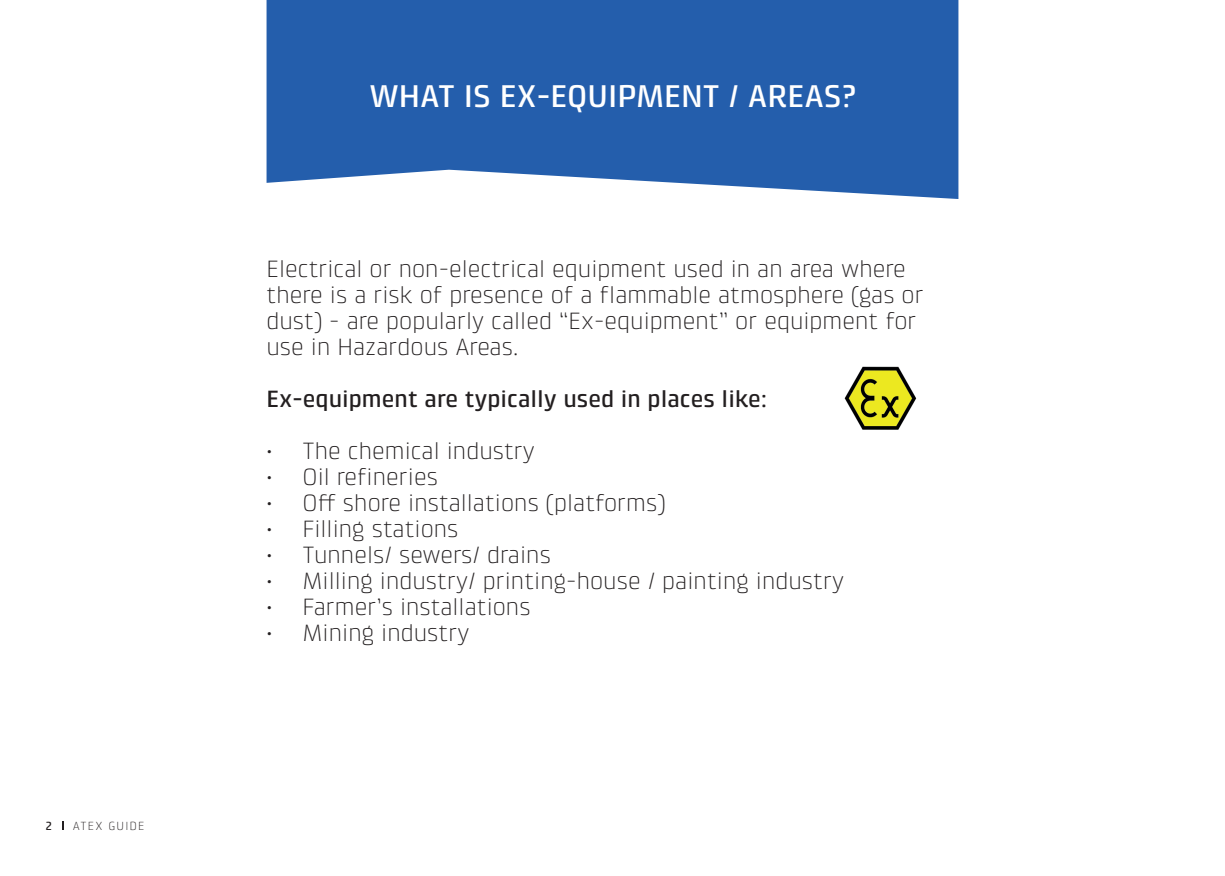
<style>
.page{position:relative;width:1225px;height:876px;background:#fff}
.page>*{position:absolute;margin:0;border:0;box-sizing:border-box;transform-origin:0 0}
.t1{font:500 32px "Klint Pro";color:#fff}
.t2{font:300 24px/26px "Klint Pro";color:#231f20}
.t3{font:500 24px "Klint Pro";color:#231f20}
.t4{font:300 12px "Klint Pro";letter-spacing:.1em;color:#231f20}
.t5{font:500 12px "Klint Pro";color:#231f20}
</style>
<div class="page">
<svg style="left:62px;top:821px;width:2px;height:9px"></svg>
<svg style="left:266px;top:0;width:692px;height:199px;background:#366bb3"></svg>
<img style="left:844px;top:366px;width:73px;height:64px">
<p class="t5" style="left:45px;top:819px;width:8px">2</p>
<p class="t4" style="left:73px;top:819px;width:73px">ATEX GUIDE</p>
<h1 class="t1" style="left:369px;top:78px;width:487px">WHAT IS EX-EQUIPMENT / AREAS?</h1>
<p class="t2" style="left:266px;top:256px;width:658px">Electrical or non-electrical equipment used in an area where there is a risk of presence of a flammable atmosphere (gas or dust) - are popularly called “Ex-equipment” or equipment for use in Hazardous Areas.</p>
<p class="t3" style="left:266px;top:385px;width:502px">Ex-equipment are typically used in places like:</p>
<p class="t2" style="left:266px;top:438px;width:270px">• The chemical industry</p>
<p class="t2" style="left:266px;top:464px;width:173px">• Oil refineries</p>
<p class="t2" style="left:266px;top:490px;width:400px">• Off shore installations (platforms)</p>
<p class="t2" style="left:266px;top:516px;width:193px">• Filling stations</p>
<p class="t2" style="left:266px;top:542px;width:286px">• Tunnels/ sewers/ drains</p>
<p class="t2" style="left:266px;top:568px;width:579px">• Milling industry/ printing-house / painting industry</p>
<p class="t2" style="left:266px;top:594px;width:266px">• Farmer’s installations</p>
<p class="t2" style="left:266px;top:620px;width:204px">• Mining industry</p>
</div>
